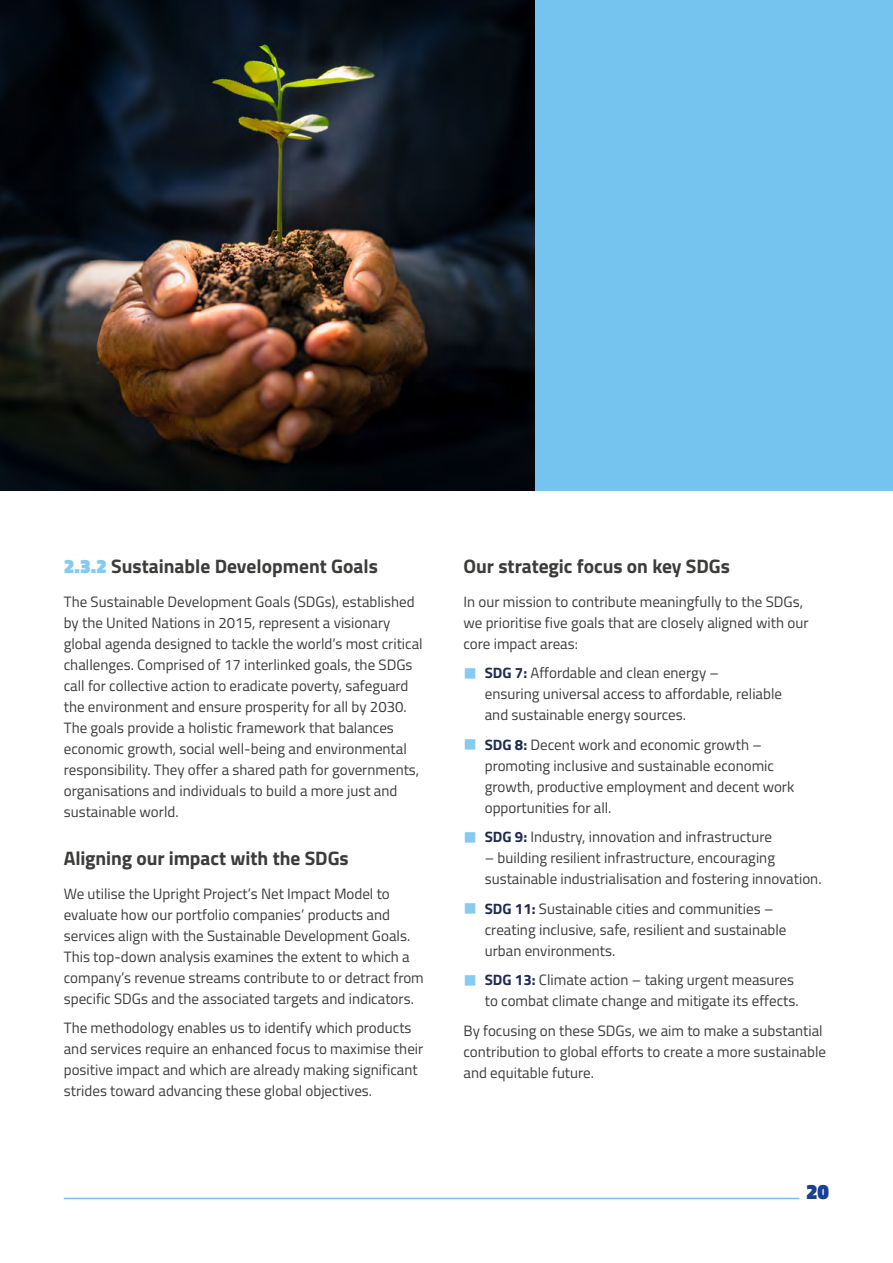
<style>
.page{position:relative;width:893px;height:1263px;background:#fff}
.page>*{position:absolute;margin:0;border:0;box-sizing:border-box;transform-origin:0 0}
.t1{font:900 21px "Titillium";color:#164194}
.t2{font:700 19.5px "Titillium";color:#3c3c3b}
.t3{font:15px/21px "Titillium";color:#3c3c3b}
.s1{font-weight:900;color:#86caf1}
.s2{font-weight:700;color:#1e2b54}
</style>
<div class="page">
<div style="left:535px;top:0;width:358px;height:491px;background:#74c4ef"></div>
<img style="left:0;top:0;width:535px;height:491px">
<hr style="left:64px;top:1198px;width:735px;height:1px;background:#74c4ef">
<h2 class="t2" style="left:64px;top:551px;width:316px"><span class="s1">2.3.2</span> Sustainable Development Goals</h2>
<p class="t3" style="left:64px;top:590px;width:360px">The Sustainable Development Goals (SDGs), established by the United Nations in 2015, represent a visionary global agenda designed to tackle the world’s most critical challenges. Comprised of 17 interlinked goals, the SDGs call for collective action to eradicate poverty, safeguard the environment and ensure prosperity for all by 2030.<br>The goals provide a holistic framework that balances economic growth, social well-being and environmental responsibility. They offer a shared path for governments, organisations and individuals to build a more just and sustainable world.</p>
<h2 class="t2" style="left:64px;top:843px;width:287px">Aligning our impact with the SDGs</h2>
<p class="t3" style="left:64px;top:882px;width:362px">We utilise the Upright Project’s Net Impact Model to evaluate how our portfolio companies’ products and services align with the Sustainable Development Goals.<br>This top-down analysis examines the extent to which a company’s revenue streams contribute to or detract from specific SDGs and the associated targets and indicators.</p>
<p class="t3" style="left:64px;top:1017px;width:361px">The methodology enables us to identify which products and services require an enhanced focus to maximise their positive impact and which are already making significant strides toward advancing these global objectives.</p>
<h2 class="t2" style="left:463px;top:551px;width:268px">Our strategic focus on key SDGs</h2>
<p class="t3" style="left:463px;top:590px;width:347px">In our mission to contribute meaningfully to the SDGs, we prioritise five goals that are closely aligned with our core impact areas:</p>
<p class="t3" style="left:485px;top:662px;width:299px"><span class="s2">SDG 7:</span> Affordable and clean energy –<br>ensuring universal access to affordable, reliable and sustainable energy sources.</p>
<p class="t3" style="left:485px;top:733px;width:311px"><span class="s2">SDG 8:</span> Decent work and economic growth – promoting inclusive and sustainable economic growth, productive employment and decent work opportunities for all.</p>
<p class="t3" style="left:485px;top:826px;width:289px"><span class="s2">SDG 9:</span> Industry, innovation and infrastructure</p>
<p class="t3" style="left:485px;top:847px;width:338px">– building resilient infrastructure, encouraging sustainable industrialisation and fostering innovation.</p>
<p class="t3" style="left:485px;top:897px;width:303px"><span class="s2">SDG 11:</span> Sustainable cities and communities – creating inclusive, safe, resilient and sustainable urban environments.</p>
<p class="t3" style="left:485px;top:969px;width:315px"><span class="s2">SDG 13:</span> Climate action – taking urgent measures to combat climate change and mitigate its effects.</p>
<p class="t3" style="left:463px;top:1019px;width:364px">By focusing on these SDGs, we aim to make a substantial contribution to global efforts to create a more sustainable and equitable future.</p>
<h1 class="t1" style="left:806px;top:1176px;width:25px">20</h1>
</div>
